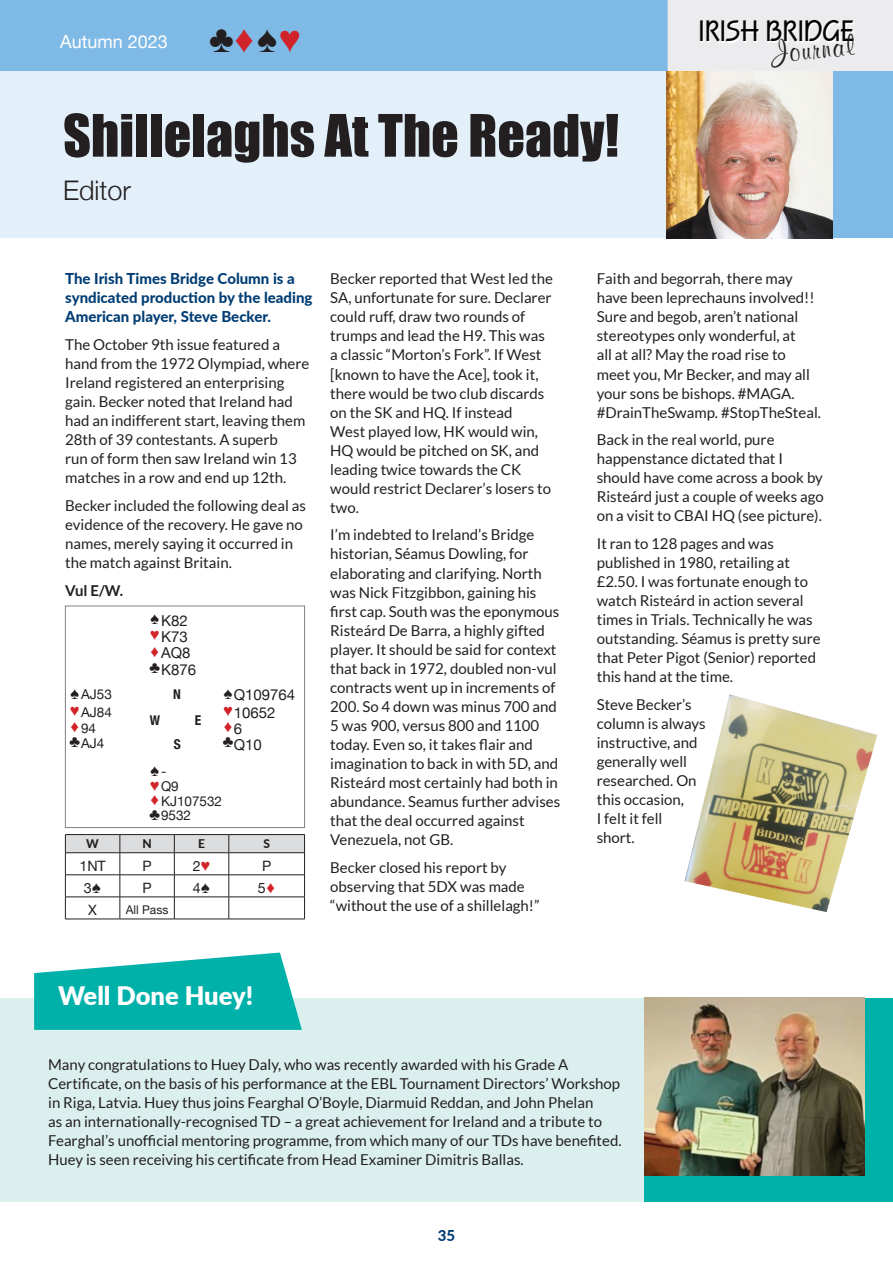
<style>
.page{position:relative;width:893px;height:1263px;background:#fff}
.page>*{position:absolute;margin:0;border:0;box-sizing:border-box;transform-origin:0 0}
.t1{font:54px "Impact";color:#231f20}
.t2{font:700 30.6px "Squire D";color:#040503}
.t3{font:700 30.6px "Murray Hill BT";color:#231f20}
.t4{font:300 27px "Helvetica Neue";color:#231f20}
.t5{font:900 25.5px "Lato";color:#fff}
.t6{font:18px "Helvetica Neue";color:#fff}
.t7{font:16.5px "Andale Mono";color:#d1232a}
.t8{font:16.5px "Andale Mono";color:#231f20}
.t9{font:15px/19px "Lato";color:#231f20}
.t10{font:800 15px/19px "Lato";color:#003d74}
.t11{font:15px/16.6px "Helvetica Neue";color:#231f20}
.t12{font:700 15px "Lato";color:#231f20}
.t13{font:14.25px "Helvetica Neue";color:#231f20}
.t14{font:13.5px/14.5px "Helvetica Neue";color:#231f20}
.t15{font:700 condensed 13.5px "Helvetica Neue";color:#231f20}
.t16{font:12px "Helvetica Neue";color:#231f20}
.t17{font:800 12px "Lato";color:#231f20}
.s1{font-family:"Andale Mono";font-size:38.1px;color:#231f20}
.s2{font-family:"Andale Mono";font-size:38.1px;color:#d1232a}
.s3{font-family:"Andale Mono";font-size:16.5px}
.s4{font-family:"Andale Mono";font-size:16.5px;color:#d1232a}
.s5{font-family:"Helvetica Neue";font-size:13.5px}
</style>
<div class="page">
<div style="left:0;top:0;width:892px;height:73px;background:#7fb9e5"></div>
<div style="left:668px;top:0;width:225px;height:72px;background:#ececee"></div>
<div style="left:702px;top:22px;width:153px;height:21px;background:linear-gradient(to right,#f2f2f4,#f3f3f4)"></div>
<div style="left:0;top:72px;width:669px;height:166px;background:#e3eff9"></div>
<div style="left:668px;top:72px;width:225px;height:166px;background:#7fb9e5"></div>
<div style="left:65px;top:606px;width:240px;height:222px;border:1px solid #808285"></div>
<svg style="left:65px;top:834px;width:240px;height:85px"></svg>
<hr style="left:65px;top:919px;width:55px;height:1px;background:#231f20">
<hr style="left:120px;top:919px;width:54px;height:1px;background:#231f20">
<hr style="left:174px;top:919px;width:55px;height:1px;background:#231f20">
<hr style="left:229px;top:919px;width:76px;height:1px;background:#231f20">
<img style="left:685px;top:694px;width:192px;height:218px">
<img style="left:666px;top:72px;width:167px;height:166px">
<div style="left:0;top:998px;width:893px;height:203px;background:#dbf0ee"></div>
<svg style="left:34px;top:952px;width:268px;height:78px"></svg>
<div style="left:645px;top:998px;width:248px;height:203px;background:#00b1a9"></div>
<img style="left:645px;top:998px;width:220px;height:178px">
<p class="t6" style="left:60px;top:28px;width:243px">Autumn 2023 <span class="s1">♣</span><span class="s2">♦</span><span class="s1">♠</span><span class="s2">♥</span></p>
<h1 class="t1" style="left:63px;top:94px;width:557px">Shillelaghs At The Ready!</h1>
<h3 class="t4" style="left:63px;top:169px;width:70px">Editor</h3>
<h2 class="t2" style="left:699px;top:14px;width:157px">IRISH BRIDGE</h2>
<h2 class="t3" style="left:769px;top:34px;width:84px;rotate:-6deg">Journal</h2>
<p class="t10" style="left:65px;top:269px;width:249px">The Irish Times Bridge Column is a syndicated production by the leading<br>American player, Steve Becker.</p>
<p class="t9" style="left:65px;top:335px;width:246px">The October 9th issue featured a hand from the 1972 Olympiad, where Ireland registered an enterprising gain. Becker noted that Ireland had had an indifferent start, leaving them 28th of 39 contestants. A superb<br>run of form then saw Ireland win 13 matches in a row and end up 12th.</p>
<p class="t9" style="left:65px;top:496px;width:242px">Becker included the following deal as evidence of the recovery. He gave no names, merely saying it occurred in the match against Britain.</p>
<p class="t12" style="left:65px;top:581px;width:59px">Vul E/W.</p>
<p class="t11" style="left:150px;top:613px;width:48px"><span class="s3">♠</span>K82 <span class="s4">♥</span>K73 <span class="s4">♦</span>AQ8 <sup>♣</sup>K876</p>
<p class="t14" style="left:70px;top:688px;width:44px"><span class="s3">♠</span>AJ53</p>
<p class="t15" style="left:173px;top:683px;width:9px">N</p>
<p class="t11" style="left:223px;top:687px;width:74px"><span class="s3">♠</span>Q109764</p>
<p class="t14" style="left:70px;top:705px;width:44px"><span class="s4">♥</span>AJ84</p>
<p class="t15" style="left:150px;top:709px;width:12px">W</p>
<p class="t15" style="left:195px;top:709px;width:8px">E</p>
<p class="t11" style="left:223px;top:705px;width:54px"><span class="s4">♥</span>10652</p>
<p class="t14" style="left:70px;top:722px;width:28px"><span class="s4">♦</span>94</p>
<p class="t7" style="left:223px;top:716px;width:21px">♦<sub>6</sub></p>
<p class="t14" style="left:70px;top:737px;width:36px"><span class="s3">♣</span>AJ4</p>
<p class="t15" style="left:174px;top:733px;width:9px">S</p>
<p class="t11" style="left:223px;top:737px;width:40px"><sup>♣</sup>Q10</p>
<p class="t8" style="left:150px;top:759px;width:18px">♠<span class="s5">-</span></p>
<p class="t14" style="left:150px;top:780px;width:74px"><span class="s4">♥</span>Q9 <span class="s4">♦</span>KJ107532 <span class="s3">♣</span>9532</p>
<p class="t17" style="left:86px;top:835px;width:14px">W</p>
<p class="t17" style="left:142px;top:835px;width:11px">N</p>
<p class="t17" style="left:198px;top:835px;width:8px">E</p>
<p class="t17" style="left:263px;top:835px;width:8px">S</p>
<p class="t13" style="left:79px;top:855px;width:28px">1NT</p>
<p class="t13" style="left:142px;top:855px;width:11px">P</p>
<p class="t13" style="left:193px;top:855px;width:19px">2<span class="s4">♥</span></p>
<p class="t13" style="left:262px;top:855px;width:11px">P</p>
<p class="t13" style="left:84px;top:877px;width:19px">3<span class="s3">♠</span></p>
<p class="t13" style="left:142px;top:877px;width:11px">P</p>
<p class="t13" style="left:193px;top:877px;width:19px">4<span class="s3">♠</span></p>
<p class="t13" style="left:258px;top:877px;width:19px">5<span class="s4">♦</span></p>
<p class="t13" style="left:88px;top:899px;width:10px">X</p>
<p class="t16" style="left:126px;top:901px;width:44px">All Pass</p>
<p class="t9" style="left:330px;top:269px;width:224px">Becker reported that West led the<br>SA, unfortunate for sure. Declarer could ruff, draw two rounds of trumps and lead the H9. This was a classic “Morton’s Fork”. If West [known to have the Ace], took it, there would be two club discards on the SK and HQ. If instead<br>West played low, HK would win,<br>HQ would be pitched on SK, and leading twice towards the CK would restrict Declarer’s losers to two.</p>
<p class="t9" style="left:330px;top:525px;width:231px">I’m indebted to Ireland’s Bridge historian, Séamus Dowling, for elaborating and clarifying. North was Nick Fitzgibbon, gaining his first cap. South was the eponymous<br>Risteárd De Barra, a highly gifted player. It should be said for context that back in 1972, doubled non-vul contracts went up in increments of<br>200. So 4 down was minus 700 and<br>5 was 900, versus 800 and 1100 today. Even so, it takes flair and imagination to back in with 5D, and<br>Risteárd most certainly had both in abundance. Seamus further advises that the deal occurred against<br>Venezuela, not GB.</p>
<p class="t9" style="left:330px;top:858px;width:211px">Becker closed his report by observing that 5DX was made “without the use of a shillelagh!”</p>
<h3 class="t5" style="left:58px;top:976px;width:197px">Well Done Huey!</h3>
<p class="t9" style="left:597px;top:269px;width:226px">Faith and begorrah, there may have been leprechauns involved!!<br>Sure and begob, aren’t national stereotypes only wonderful, at<br>all at all? May the road rise to meet you, Mr Becker, and may all your sons be bishops. #MAGA. #DrainTheSwamp. #StopTheSteal.</p>
<p class="t9" style="left:597px;top:430px;width:228px">Back in the real world, pure happenstance dictated that I should have come across a book by<br>Risteárd just a couple of weeks ago on a visit to CBAI HQ (see picture).</p>
<p class="t9" style="left:597px;top:534px;width:226px">It ran to 128 pages and was published in 1980, retailing at £2.50. I was fortunate enough to watch Risteárd in action several times in Trials. Technically he was outstanding. Séamus is pretty sure that Peter Pigot (Senior) reported this hand at the time.</p>
<p class="t9" style="left:597px;top:695px;width:110px">Steve Becker’s column is always instructive, and generally well researched. On this occasion,<br>I felt it fell<br>short.</p>
<p class="t9" style="left:48px;top:1054px;width:575px">Many congratulations to Huey Daly, who was recently awarded with his Grade A Certificate, on the basis of his performance at the EBL Tournament Directors’ Workshop in Riga, Latvia. Huey thus joins Fearghal O’Boyle, Diarmuid Reddan, and John Phelan<br>as an internationally-recognised TD – a great achievement for Ireland and a tribute to Fearghal’s unofficial mentoring programme, from which many of our TDs have benefited.<br>Huey is seen receiving his certificate from Head Examiner Dimitris Ballas.</p>
<p class="t10" style="left:438px;top:1225px;width:19px">35</p>
</div>
